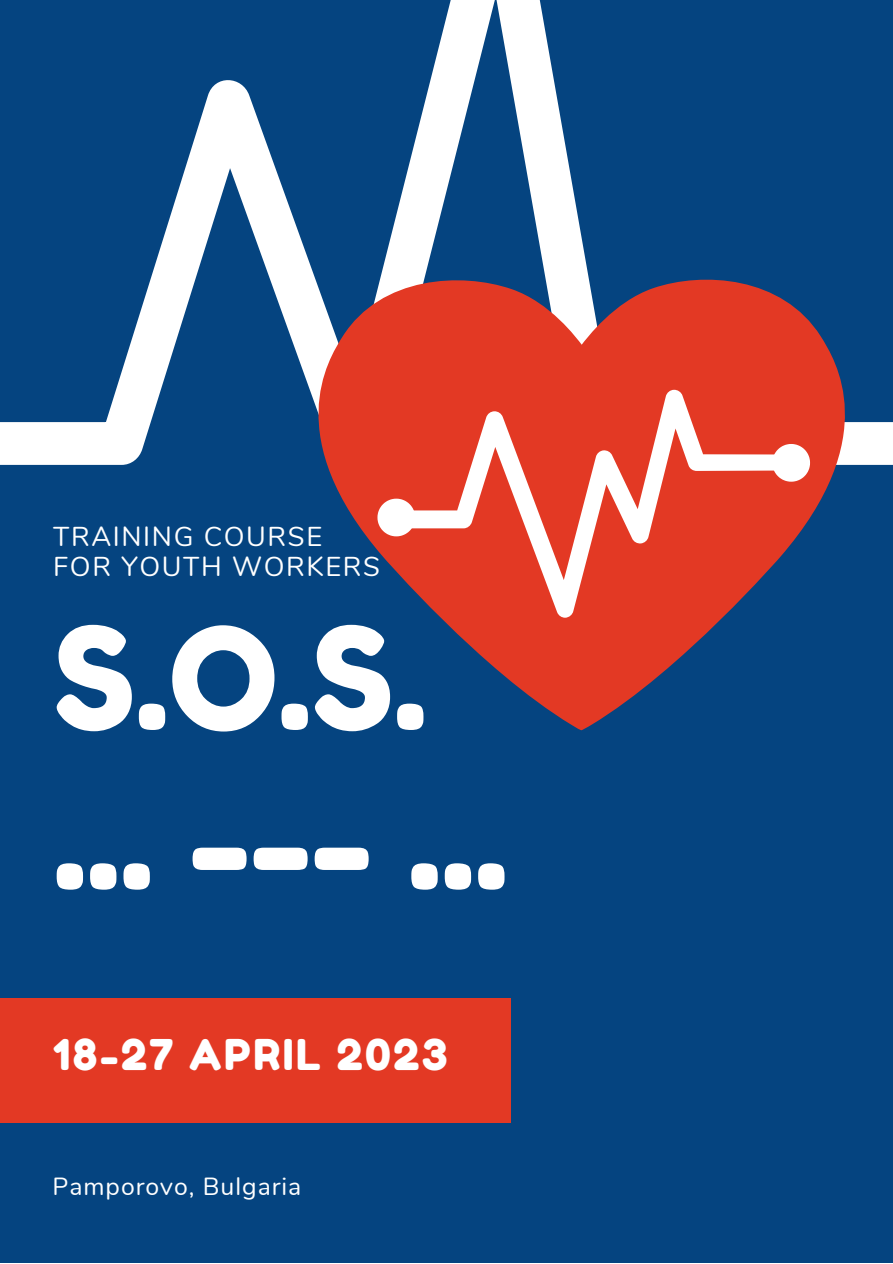
<style>
.page{position:relative;width:893px;height:1264px;background:#fff}
.page>*{position:absolute;margin:0;border:0;box-sizing:border-box;transform-origin:0 0}
.t1{font:140.85px "Fredoka One";color:#fff}
.t2{font:42.45px "Fredoka One";letter-spacing:.06em;color:#fff}
.t3{font:27.3px "Nunito";letter-spacing:.06em;color:#fff}
.t4{font:24.75px "Nunito";letter-spacing:.04em;color:#fff}
</style>
<div class="page">
<div style="left:0;top:0;width:892px;height:1262px;background:#054480"></div>
<svg style="left:0;top:0;width:892px;height:465px"></svg>
<div style="left:0;top:997px;width:510px;height:125px;background:#e33924"></div>
<svg style="left:319px;top:279px;width:525px;height:451px;fill:#e33924"></svg>
<svg style="left:388px;top:389px;width:403px;height:228px;background:#de594b"></svg>
<svg style="left:377px;top:498px;width:38px;height:38px"></svg>
<svg style="left:772px;top:444px;width:38px;height:37px"></svg>
<p class="t3" style="left:53px;top:518px;width:270px">TRAINING COURSE</p>
<p class="t3" style="left:53px;top:548px;width:328px">FOR YOUTH WORKERS</p>
<p class="t1" style="left:53px;top:592px;width:375px">S.O.S.</p>
<p class="t1" style="left:53px;top:752px;width:456px">... --- ...</p>
<p class="t2" style="left:53px;top:1028px;width:396px">18-27 APRIL 2023</p>
<p class="t4" style="left:52px;top:1169px;width:250px">Pamporovo, Bulgaria</p>
</div>
